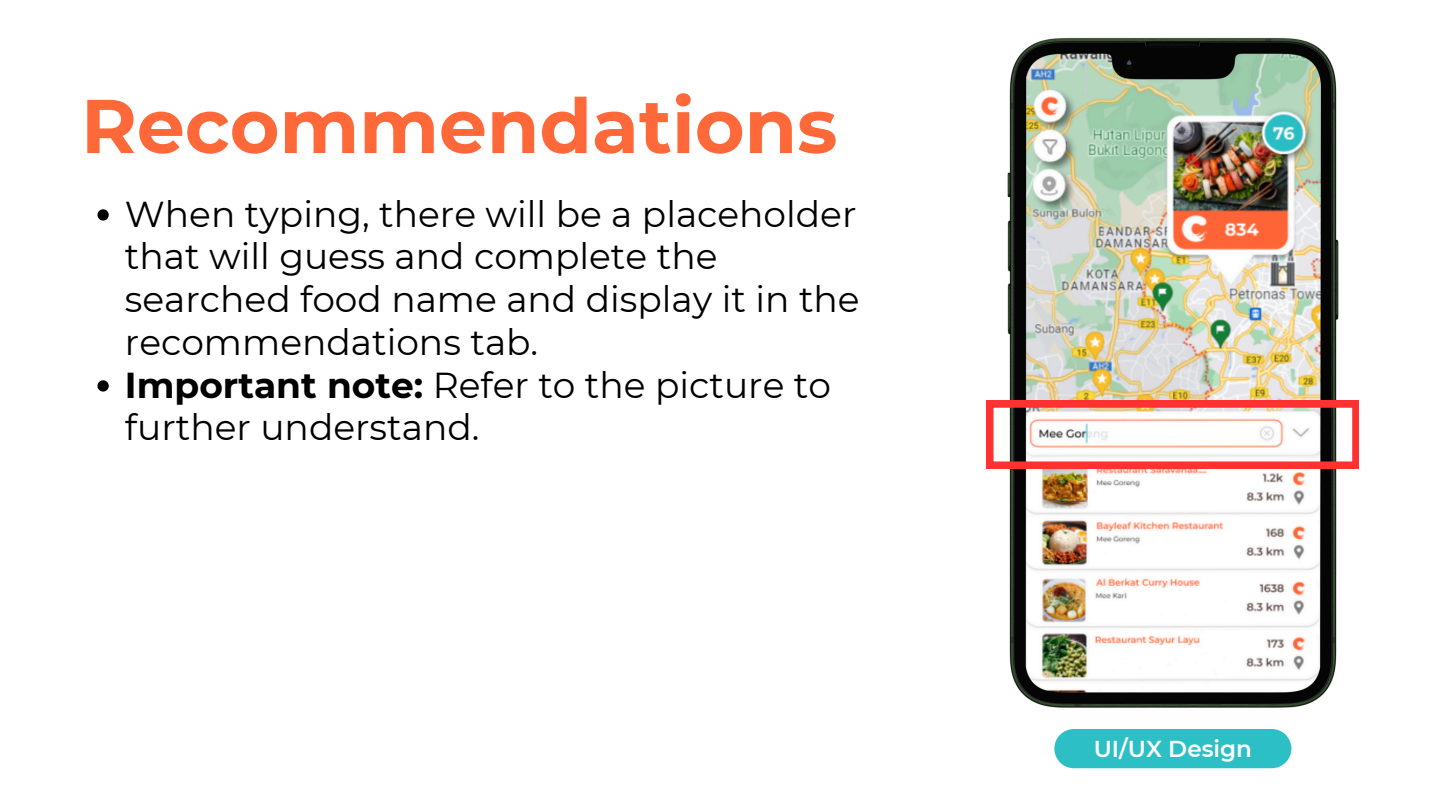
<style>
.page{position:relative;width:1440px;height:810px;background:#fff}
.page>*{position:absolute;margin:0;border:0;box-sizing:border-box;transform-origin:0 0}
.t1{font:700 76px "Montserrat";color:#ff6839}
.t2{font:36px/42.8px "Montserrat";color:#000}
.t3{font:600 23px "Montserrat";color:#fff}
.s1{font-weight:700}
</style>
<div class="page">
<img style="left:1004px;top:37px;width:338px;height:671px">
<svg style="left:987px;top:401px;width:372px;height:67px"></svg>
<svg style="left:98px;top:209px;width:11px;height:12px"></svg>
<svg style="left:98px;top:380px;width:11px;height:12px"></svg>
<div style="left:1054px;top:729px;width:237px;height:39px;background:#2cbfc6"></div>
<p class="t1" style="left:81px;top:79px;width:758px">Recommendations</p>
<h1 class="t2" style="left:125px;top:192px;width:736px">When typing, there will be a placeholder that will guess and complete the searched food name and display it in the recommendations tab.</h1>
<p class="t2" style="left:125px;top:363px;width:708px"><span class="s1">Important note:</span> Refer to the picture to further understand.</p>
<p class="t3" style="left:1094px;top:734px;width:160px">UI/UX Design</p>
</div>
